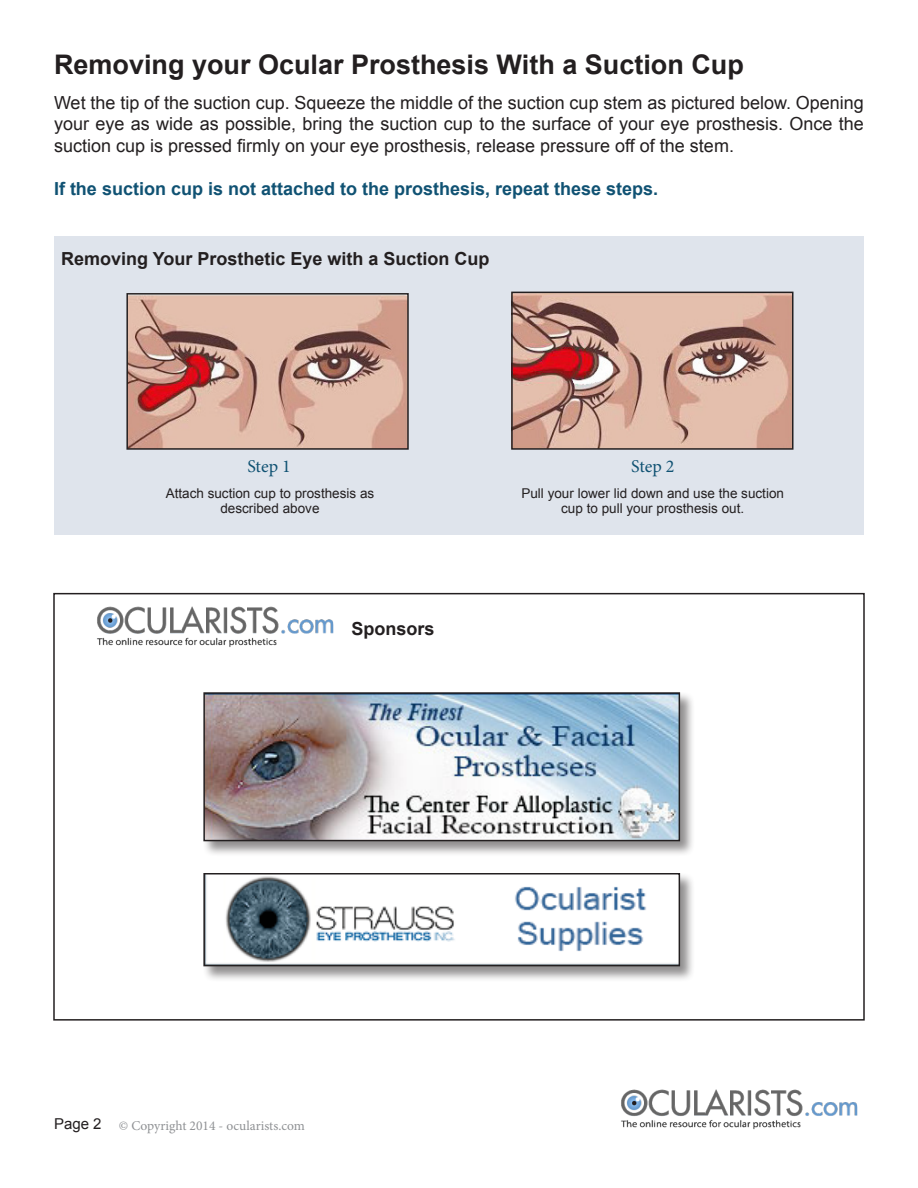
<style>
.page{position:relative;width:918px;height:1188px;background:#fff}
.page>*{position:absolute;margin:0;border:0;box-sizing:border-box;transform-origin:0 0}
.t1{font:700 27px "Arial";color:#231f20}
.t2{font:18px/21.6px "Arial";color:#231f20;text-align:justify}
.t3{font:700 18px "Arial";color:#105273}
.t4{font:700 18px "Arial";color:#231f20}
.t5{font:18px "Minion Pro";letter-spacing:-.005em;color:#105273}
.t6{font:15px "Arial";color:#231f20}
.t7{font:13.5px/15px "Arial";color:#231f20;text-align:center}
.t8{font:13.5px "Minion Pro";color:#8f9194}
</style>
<div class="page">
<img style="left:621px;top:1089px;width:237px;height:41px">
<div style="left:54px;top:236px;width:810px;height:299px;background:#dfe4ec"></div>
<img style="left:129px;top:296px;width:277px;height:151px">
<div style="left:126px;top:293px;width:283px;height:157px;border:2px solid #231f20"></div>
<img style="left:514px;top:295px;width:277px;height:152px">
<div style="left:511px;top:292px;width:283px;height:158px;border:2px solid #231f20"></div>
<div style="left:53px;top:593px;width:812px;height:428px;border:2px solid #231f20"></div>
<img style="left:97px;top:606px;width:237px;height:41px">
<div style="left:203px;top:692px;width:493px;height:165px;background:#231f20;opacity:.5"></div>
<img style="left:206px;top:695px;width:471px;height:143px">
<div style="left:203px;top:692px;width:477px;height:149px;border:2px solid #231f20"></div>
<div style="left:203px;top:872px;width:493px;height:110px;background:#231f20;opacity:.5"></div>
<img style="left:206px;top:876px;width:471px;height:87px">
<div style="left:203px;top:873px;width:477px;height:93px;border:2px solid #231f20"></div>
<p class="t1" style="left:54px;top:46px;width:691px">Removing your Ocular Prosthesis With a Suction Cup</p>
<p class="t2" style="left:54px;top:92px;width:811px">Wet the tip of the suction cup. Squeeze the middle of the suction cup stem as pictured below. Opening your eye as wide as possible, bring the suction cup to the surface of your eye prosthesis. Once the suction cup is pressed firmly on your eye prosthesis, release pressure off of the stem.</p>
<p class="t3" style="left:54px;top:177px;width:606px">If the suction cup is not attached to the prosthesis, repeat these steps.</p>
<p class="t4" style="left:61px;top:246px;width:430px">Removing Your Prosthetic Eye with a Suction Cup</p>
<p class="t5" style="left:247px;top:454px;width:45px">Step 1</p>
<p class="t7" style="left:166px;top:486px;width:210px">Attach suction cup to prosthesis as described above</p>
<p class="t4" style="left:351px;top:616px;width:85px">Sponsors</p>
<p class="t5" style="left:631px;top:454px;width:45px">Step 2</p>
<p class="t7" style="left:521px;top:486px;width:264px">Pull your lower lid down and use the suction cup to pull your prosthesis out.</p>
<p class="t6" style="left:54px;top:1114px;width:49px">Page 2</p>
<p class="t8" style="left:119px;top:1117px;width:188px">© Copyright 2014 - ocularists.com</p>
</div>
